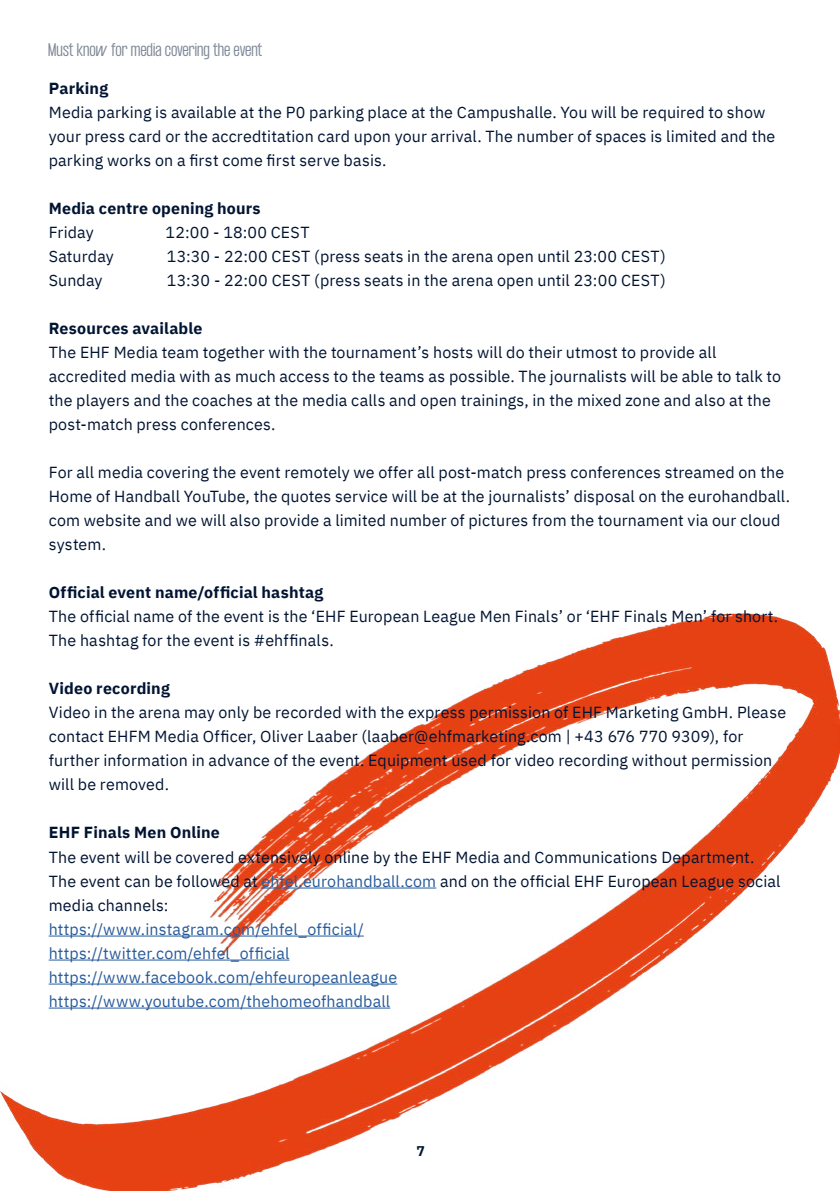
<style>
.page{position:relative;width:840px;height:1191px;background:#fff}
.page>*{position:absolute;margin:0;border:0;box-sizing:border-box;transform-origin:0 0}
.t1{font:16px/24px "IBM Plex Sans";letter-spacing:.01em;color:#001432}
.t2{font:16px/24px "IBM Plex Sans";letter-spacing:.01em;color:#275b9b}
.t3{font:700 16px "IBM Plex Sans";letter-spacing:.01em;color:#001432}
.t4{font:300 16px "Formula Condensed";letter-spacing:-.01em;color:#001432}
.t5{font:700 14px "IBM Plex Sans";color:#001432}
.s1{color:#275b9b}
</style>
<div class="page">
<img style="left:0;top:613px;width:839px;height:578px">
<hr style="left:261px;top:887px;width:175px;height:1px;background:#275b9b">
<hr style="left:49px;top:935px;width:314px;height:1px;background:#275b9b">
<hr style="left:49px;top:959px;width:240px;height:1px;background:#275b9b">
<hr style="left:49px;top:983px;width:348px;height:1px;background:#275b9b">
<hr style="left:49px;top:1007px;width:341px;height:1px;background:#275b9b">
<p class="t4" style="left:48px;top:40px;width:216px">Must know for media covering the event</p>
<p class="t3" style="left:49px;top:76px;width:61px">Parking</p>
<p class="t1" style="left:49px;top:99px;width:727px">Media parking is available at the P0 parking place at the Campushalle. You will be required to show your press card or the accredtitation card upon your arrival. The number of spaces is limited and the parking works on a first come first serve basis.</p>
<p class="t3" style="left:49px;top:196px;width:213px">Media centre opening hours</p>
<p class="t1" style="left:49px;top:219px;width:46px">Friday</p>
<p class="t1" style="left:165px;top:219px;width:145px">12:00 - 18:00 CEST</p>
<p class="t1" style="left:49px;top:243px;width:67px">Saturday</p>
<p class="t1" style="left:167px;top:243px;width:500px">13:30 - 22:00 CEST (press seats in the arena open until 23:00 CEST)</p>
<p class="t1" style="left:49px;top:267px;width:55px">Sunday</p>
<p class="t1" style="left:167px;top:267px;width:500px">13:30 - 22:00 CEST (press seats in the arena open until 23:00 CEST)</p>
<p class="t3" style="left:49px;top:316px;width:155px">Resources available</p>
<p class="t1" style="left:49px;top:339px;width:733px">The EHF Media team together with the tournament’s hosts will do their utmost to provide all accredited media with as much access to the teams as possible. The journalists will be able to talk to the players and the coaches at the media calls and open trainings, in the mixed zone and also at the post-match press conferences.</p>
<p class="t1" style="left:49px;top:459px;width:742px">For all media covering the event remotely we offer all post-match press conferences streamed on the Home of Handball YouTube, the quotes service will be at the journalists’ disposal on the eurohandball. com website and we will also provide a limited number of pictures from the tournament via our cloud system.</p>
<p class="t3" style="left:49px;top:580px;width:276px">Official event name/official hashtag</p>
<p class="t1" style="left:49px;top:603px;width:730px">The official name of the event is the ‘EHF European League Men Finals’ or ‘EHF Finals Men’ for short.<br>The hashtag for the event is #ehffinals.</p>
<p class="t3" style="left:49px;top:676px;width:122px">Video recording</p>
<p class="t1" style="left:49px;top:699px;width:738px">Video in the arena may only be recorded with the express permission of EHF Marketing GmbH. Please contact EHFM Media Officer, Oliver Laaber (laaber@ehfmarketing.com | +43 676 770 9309), for further information in advance of the event. Equipment used for video recording without permission will be removed.</p>
<p class="t3" style="left:49px;top:820px;width:172px">EHF Finals Men Online</p>
<p class="t1" style="left:49px;top:843px;width:733px">The event will be covered extensively online by the EHF Media and Communications Department.<br>The event can be followed at <span class="s1">ehfel.eurohandball.com</span> and on the official EHF European League social media channels:</p>
<p class="t2" style="left:49px;top:915px;width:350px">https://www.instagram.com/ehfel_official/ https://twitter.com/ehfel_official https://www.facebook.com/ehfeuropeanleague https://www.youtube.com/thehomeofhandball</p>
<p class="t5" style="left:416px;top:1139px;width:10px">7</p>
</div>
